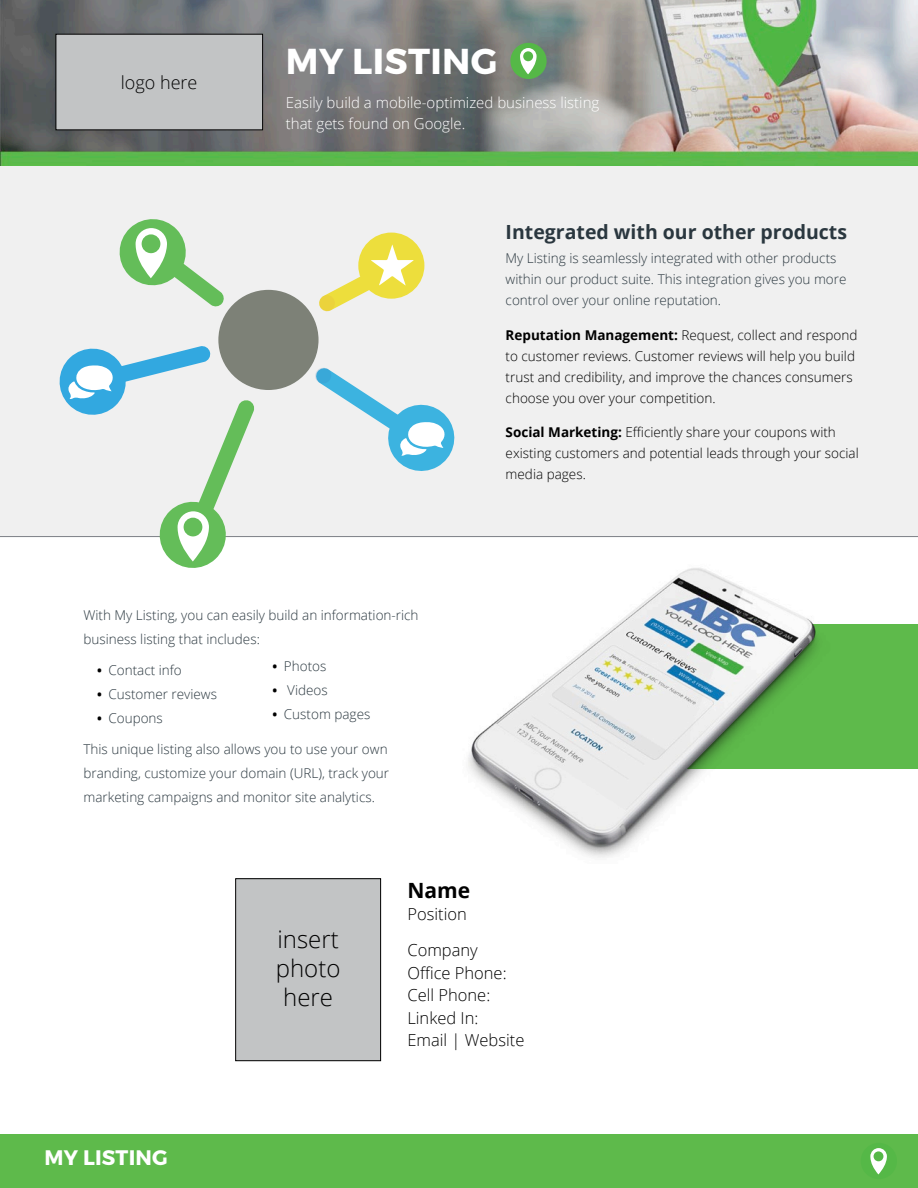
<style>
.page{position:relative;width:918px;height:1188px;background:#fff}
.page>*{position:absolute;margin:0;border:0;box-sizing:border-box;transform-origin:0 0}
.t1{font:700 36px "Montserrat";letter-spacing:.01em;color:#fff}
.t2{font:300 24px "Open Sans";color:#000}
.t3{font:700 21px "Montserrat";letter-spacing:.01em;color:#fff}
.t4{font:700 21px "Open Sans";color:#000}
.t5{font:700 19.5px "Open Sans";color:#2a373f}
.t6{font:300 18px "Open Sans";color:#000}
.t7{font:300 16.5px "Open Sans";color:#000}
.t8{font:300 15px/21px "Open Sans";color:#fff}
.t9{font:300 13.5px/24px "Open Sans";color:#2a373f}
.t10{font:300 13.5px/21px "Open Sans";color:#000}
.s1{font-weight:700}
.s2{font-weight:700;font-size:12.75px;color:#000}
</style>
<div class="page">
<div style="left:0;top:165px;width:918px;height:372px;background:#f0f0f0"></div>
<div style="left:660px;top:625px;width:258px;height:144px;background:#5eba4b"></div>
<img style="left:468px;top:568px;width:392px;height:290px">
<img style="left:0;top:0;width:918px;height:165px">
<div style="left:56px;top:34px;width:207px;height:96px;background:#c2c4c5"></div>
<div style="left:56px;top:34px;width:207px;height:96px;border:1px solid #000"></div>
<svg style="left:510px;top:43px;width:37px;height:36px"></svg>
<div style="left:523px;top:51px;width:10px;height:10px;background:#55b847;border-radius:50%"></div>
<div style="left:0;top:1134px;width:918px;height:54px;background:#5eba4b"></div>
<svg style="left:870px;top:1148px;width:17px;height:27px"></svg>
<div style="left:874px;top:1151px;width:9px;height:10px;background:#55b847;border-radius:50%"></div>
<div style="left:236px;top:879px;width:145px;height:182px;background:#c2c4c5"></div>
<div style="left:235px;top:879px;width:146px;height:182px;border:1px solid #000"></div>
<div style="left:358px;top:233px;width:66px;height:66px;background:#edde3c;border-radius:50%"></div>
<div style="left:218px;top:290px;width:101px;height:100px;background:#7d8177;border-radius:50%"></div>
<svg style="left:116px;top:216px;width:109px;height:91px"></svg>
<svg style="left:318px;top:244px;width:96px;height:68px"></svg>
<svg style="left:56px;top:345px;width:199px;height:223px"></svg>
<svg style="left:315px;top:367px;width:144px;height:109px"></svg>
<p class="t6" style="left:121px;top:70px;width:78px">logo here</p>
<p class="t1" style="left:286px;top:39px;width:213px">MY LISTING</p>
<p class="t8" style="left:286px;top:92px;width:315px">Easily build a mobile-optimized business listing that gets found on Google.</p>
<p class="t5" style="left:506px;top:218px;width:343px">Integrated with our other products</p>
<p class="t9" style="left:506px;top:247px;width:342px;line-height:21px">My Listing is seamlessly integrated with other products within our product suite. This integration gives you more control over your online reputation.</p>
<p class="t10" style="left:506px;top:324px;width:353px"><span class="s1">Reputation Management:</span> Request, collect and respond to customer reviews. Customer reviews will help you build trust and credibility, and improve the chances consumers choose you over your competition.</p>
<p class="t10" style="left:506px;top:421px;width:355px"><span class="s1">Social Marketing:</span> Efficiently share your coupons with existing customers and potential leads through your social media pages.</p>
<p class="t9" style="left:84px;top:603px;width:337px">With My Listing, you can easily build an information-rich business listing that includes:</p>
<p class="t9" style="left:97px;top:658px;width:86px"><span class="s2">•</span> Contact info</p>
<p class="t9" style="left:97px;top:682px;width:121px"><span class="s2">•</span> Customer reviews</p>
<p class="t9" style="left:97px;top:706px;width:67px"><span class="s2">•</span> Coupons</p>
<p class="t9" style="left:84px;top:736px;width:307px;text-align:justify">This unique listing also allows you to use your own branding, customize your domain (URL), track your marketing campaigns and monitor site analytics.</p>
<p class="t9" style="left:273px;top:654px;width:55px"><span class="s2">•</span> Photos</p>
<p class="t9" style="left:273px;top:678px;width:57px"><span class="s2">•</span> Videos</p>
<p class="t9" style="left:273px;top:702px;width:99px"><span class="s2">•</span> Custom pages</p>
<p class="t3" style="left:44px;top:1145px;width:125px">MY LISTING</p>
<p class="t2" style="left:277px;top:923px;width:63px">insert</p>
<p class="t2" style="left:276px;top:952px;width:66px">photo</p>
<p class="t2" style="left:283px;top:981px;width:51px">here</p>
<p class="t4" style="left:407px;top:876px;width:64px">Name</p>
<p class="t7" style="left:407px;top:903px;width:61px">Position</p>
<p class="t7" style="left:407px;top:939px;width:72px">Company</p>
<p class="t7" style="left:407px;top:962px;width:101px">Office Phone:</p>
<p class="t7" style="left:407px;top:984px;width:84px">Cell Phone:</p>
<p class="t7" style="left:407px;top:1007px;width:72px">Linked In:</p>
<p class="t7" style="left:407px;top:1029px;width:118px">Email | Website</p>
</div>
